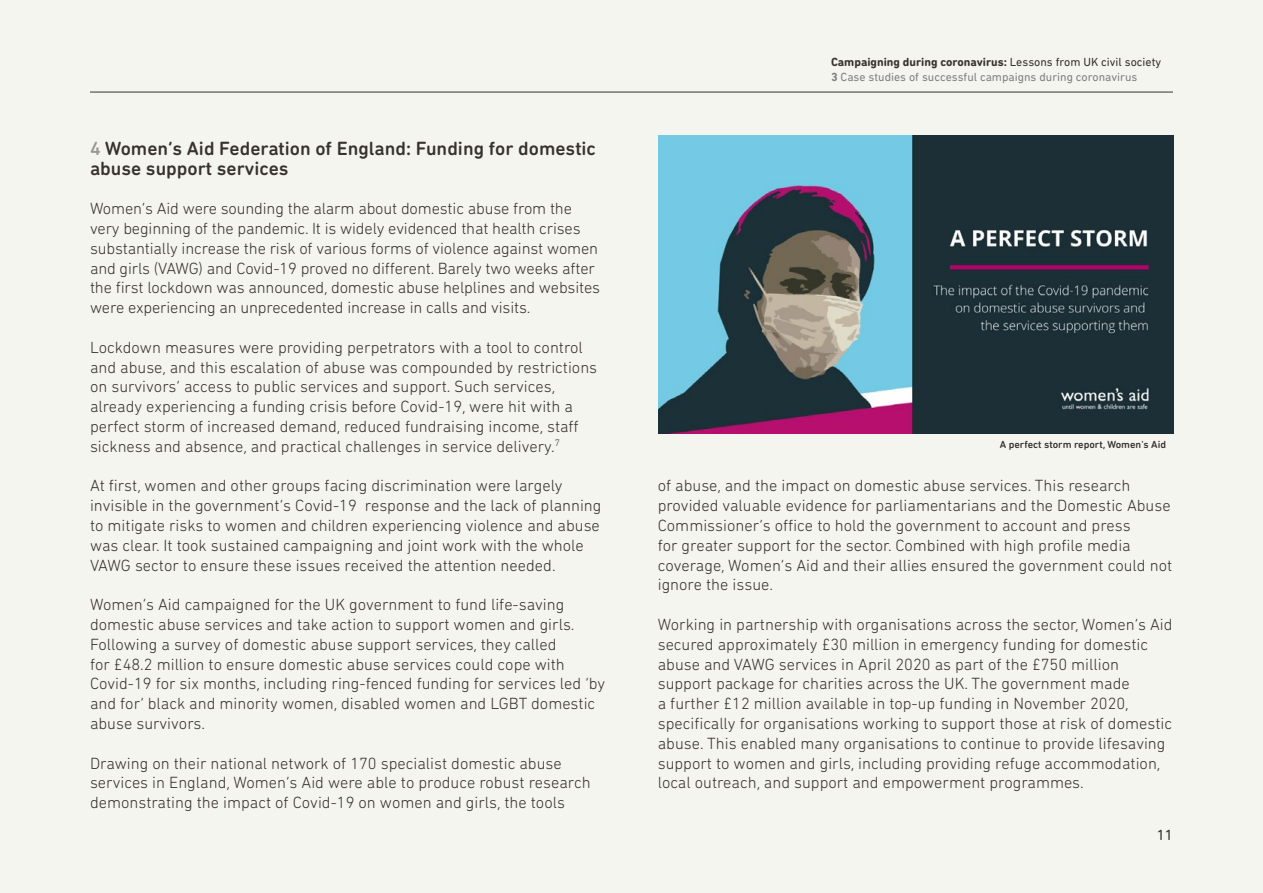
<style>
.page{position:relative;width:1263px;height:893px;background:#f5f5f0}
.page>*{position:absolute;margin:0;border:0;box-sizing:border-box;transform-origin:0 0}
.t1{font:500 19.5px/19.8px "DIN Next Rounded LT Pro";color:#37322d}
.t2{font:300 16.5px/19.8px "DIN Next Rounded LT Pro";color:#37322d}
.t3{font:15px "DIN Next Rounded LT Pro";color:#37322d}
.t4{font:12px/14.4px "DIN Next Rounded LT Pro";color:#808080}
.t5{font:500 10.5px "DIN Next Rounded LT Pro";color:#37322d}
.s1{color:#9b9896}
.s2{font-weight:700;color:#37322d}
.s3{color:#37322d}
.s4{font-weight:700}
</style>
<div class="page">
<hr style="left:90px;top:92px;width:1083px;height:1px;background:#37322d">
<img style="left:658px;top:135px;width:516px;height:299px">
<p class="t1" style="left:90px;top:140px;width:507px"><span class="s1">4</span> Women’s Aid Federation of England: Funding for domestic abuse support services</p>
<p class="t2" style="left:90px;top:200px;width:512px">Women’s Aid were sounding the alarm about domestic abuse from the very beginning of the pandemic. It is widely evidenced that health crises substantially increase the risk of various forms of violence against women and girls (VAWG) and Covid-19 proved no different. Barely two weeks after the first lockdown was announced, domestic abuse helplines and websites were experiencing an unprecedented increase in calls and visits.</p>
<p class="t2" style="left:90px;top:338px;width:509px">Lockdown measures were providing perpetrators with a tool to control and abuse, and this escalation of abuse was compounded by restrictions on survivors’ access to public services and support. Such services, already experiencing a funding crisis before Covid-19, were hit with a perfect storm of increased demand, reduced fundraising income, staff sickness and absence, and practical challenges in service delivery.<sup>7</sup></p>
<p class="t2" style="left:90px;top:477px;width:513px">At first, women and other groups facing discrimination were largely invisible in the government’s Covid-19 response and the lack of planning to mitigate risks to women and children experiencing violence and abuse was clear. It took sustained campaigning and joint work with the whole VAWG sector to ensure these issues received the attention needed.</p>
<p class="t2" style="left:90px;top:596px;width:517px">Women’s Aid campaigned for the UK government to fund life-saving domestic abuse services and take action to support women and girls.<br>Following a survey of domestic abuse support services, they called<br>for £48.2 million to ensure domestic abuse services could cope with Covid-19 for six months, including ring-fenced funding for services led ‘by and for’ black and minority women, disabled women and LGBT domestic abuse survivors.</p>
<p class="t2" style="left:90px;top:754px;width:502px">Drawing on their national network of 170 specialist domestic abuse services in England, Women’s Aid were able to produce robust research demonstrating the impact of Covid-19 on women and girls, the tools</p>
<p class="t4" style="left:831px;top:56px;width:332px"><span class="s2">Campaigning during coronavirus:</span> <span class="s3">Lessons from UK civil society<br></span><span class="s4">3</span> Case studies of successful campaigns during coronavirus</p>
<p class="t5" style="left:1000px;top:440px;width:168px">A perfect storm report, Women's Aid</p>
<p class="t2" style="left:658px;top:477px;width:516px">of abuse, and the impact on domestic abuse services. This research provided valuable evidence for parliamentarians and the Domestic Abuse Commissioner’s office to hold the government to account and press<br>for greater support for the sector. Combined with high profile media coverage, Women’s Aid and their allies ensured the government could not ignore the issue.</p>
<p class="t2" style="left:658px;top:616px;width:516px">Working in partnership with organisations across the sector, Women’s Aid secured approximately £30 million in emergency funding for domestic abuse and VAWG services in April 2020 as part of the £750 million support package for charities across the UK. The government made<br>a further £12 million available in top-up funding in November 2020, specifically for organisations working to support those at risk of domestic abuse. This enabled many organisations to continue to provide lifesaving support to women and girls, including providing refuge accommodation, local outreach, and support and empowerment programmes.</p>
<p class="t3" style="left:1157px;top:830px;width:18px">11</p>
</div>
